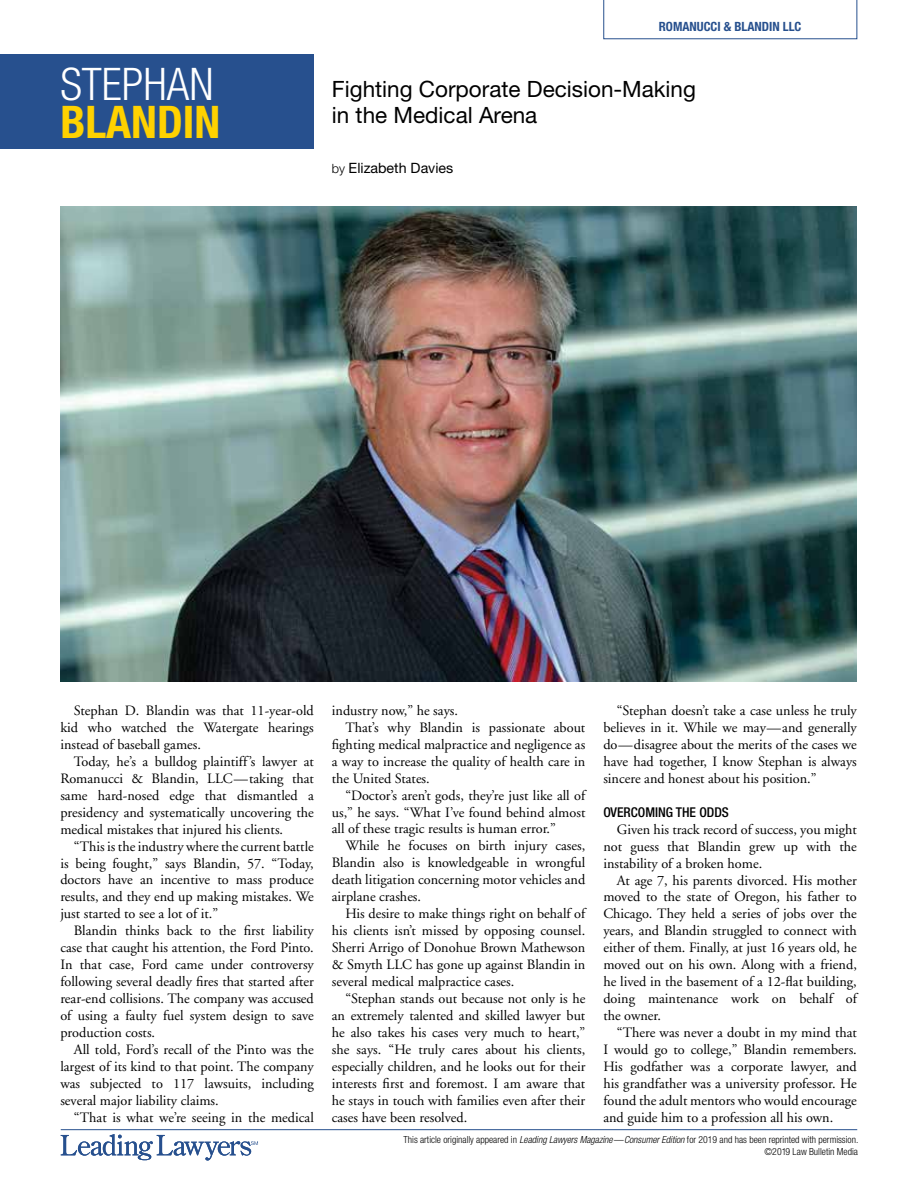
<style>
.page{position:relative;width:918px;height:1188px;background:#fff}
.page>*{position:absolute;margin:0;border:0;box-sizing:border-box;transform-origin:0 0}
.t1{font:300 condensed 45px "Helvetica Neue";color:#fff}
.t2{font:700 condensed 45px "Helvetica Neue";color:#ffd200}
.t3{font:22.5px/25.5px "Helvetica Neue";color:#000}
.t4{font:14.25px/17px "Adobe Garamond";color:#000;text-align:justify}
.t5{font:14.25px "Helvetica Neue";color:#000}
.t6{font:500 condensed 13.5px "Helvetica Neue";color:#000}
.t7{font:700 condensed 12.75px "Helvetica Neue";color:#27508e}
.t8{font:300 condensed 9.75px/11.7px "Helvetica Neue";color:#000;text-align:right}
.s1{font-weight:300;font-size:12.75px}
.s2{font-style:italic}
</style>
<div class="page">
<svg style="left:61px;top:1134px;width:197px;height:27px"></svg>
<hr style="left:61px;top:1129px;width:796px;height:1px;background:#27508e">
<svg style="left:603px;top:0;width:254px;height:39px"></svg>
<img style="left:60px;top:207px;width:797px;height:474px">
<div style="left:0;top:54px;width:314px;height:94px;background:#27508e"></div>
<h1 class="t1" style="left:60px;top:59px;width:155px">STEPHAN</h1>
<h1 class="t2" style="left:60px;top:95px;width:161px">BLANDIN</h1>
<p class="t7" style="left:659px;top:18px;width:144px">ROMANUCCI &amp; BLANDIN LLC</p>
<h2 class="t3" style="left:332px;top:76px;width:366px">Fighting Corporate Decision-Making in the Medical Arena</h2>
<p class="t5" style="left:332px;top:159px;width:123px"><span class="s1">by</span> Elizabeth Davies</p>
<p class="t4" style="left:60px;top:702px;width:255px;text-indent:13px">Stephan D. Blandin was that 11-year-old kid who watched the Watergate hearings instead of baseball games.</p>
<p class="t4" style="left:60px;top:753px;width:255px;text-indent:13px">Today, he’s a bulldog plaintiff’s lawyer at Romanucci &amp; Blandin, LLC—taking that same hard-nosed edge that dismantled a presidency and systematically uncovering the medical mistakes that injured his clients.</p>
<p class="t4" style="left:60px;top:838px;width:255px;text-indent:13px">“This is the industry where the current battle is being fought,” says Blandin, 57. “Today, doctors have an incentive to mass produce results, and they end up making mistakes. We just started to see a lot of it.”</p>
<p class="t4" style="left:60px;top:923px;width:255px;text-indent:13px">Blandin thinks back to the first liability case that caught his attention, the Ford Pinto.<br>In that case, Ford came under controversy following several deadly fires that started after rear-end collisions. The company was accused of using a faulty fuel system design to save production costs.</p>
<p class="t4" style="left:60px;top:1041px;width:255px;text-indent:13px">All told, Ford’s recall of the Pinto was the largest of its kind to that point. The company was subjected to 117 lawsuits, including several major liability claims.</p>
<p class="t4" style="left:74px;top:1109px;width:241px">“That is what we’re seeing in the medical</p>
<p class="t4" style="left:332px;top:702px;width:128px">industry now,” he says.</p>
<p class="t4" style="left:345px;top:719px;width:241px">That’s why Blandin is passionate about</p>
<p class="t4" style="left:332px;top:736px;width:255px">fighting medical malpractice and negligence as</p>
<p class="t4" style="left:332px;top:753px;width:255px">a way to increase the quality of health care in</p>
<p class="t4" style="left:332px;top:770px;width:99px">the United States.</p>
<p class="t4" style="left:345px;top:787px;width:241px">“Doctor’s aren’t gods, they’re just like all of</p>
<p class="t4" style="left:332px;top:804px;width:255px">us,” he says. “What I’ve found behind almost</p>
<p class="t4" style="left:332px;top:821px;width:226px">all of these tragic results is human error.”</p>
<p class="t4" style="left:345px;top:838px;width:242px">While he focuses on birth injury cases,</p>
<p class="t4" style="left:332px;top:855px;width:255px">Blandin also is knowledgeable in wrongful</p>
<p class="t4" style="left:332px;top:872px;width:255px">death litigation concerning motor vehicles and</p>
<p class="t4" style="left:332px;top:889px;width:91px">airplane crashes.</p>
<p class="t4" style="left:345px;top:906px;width:242px">His desire to make things right on behalf of</p>
<p class="t4" style="left:332px;top:923px;width:255px">his clients isn’t missed by opposing counsel.</p>
<p class="t4" style="left:332px;top:939px;width:255px">Sherri Arrigo of Donohue Brown Mathewson</p>
<p class="t4" style="left:332px;top:956px;width:255px">&amp; Smyth LLC has gone up against Blandin in</p>
<p class="t4" style="left:332px;top:973px;width:184px">several medical malpractice cases.</p>
<p class="t4" style="left:345px;top:990px;width:242px">“Stephan stands out because not only is he</p>
<p class="t4" style="left:332px;top:1007px;width:255px">an extremely talented and skilled lawyer but</p>
<p class="t4" style="left:332px;top:1024px;width:255px">he also takes his cases very much to heart,”</p>
<p class="t4" style="left:332px;top:1041px;width:255px">she says. “He truly cares about his clients,</p>
<p class="t4" style="left:332px;top:1058px;width:255px">especially children, and he looks out for their</p>
<p class="t4" style="left:332px;top:1075px;width:255px">interests first and foremost. I am aware that</p>
<p class="t4" style="left:332px;top:1092px;width:255px">he stays in touch with families even after their</p>
<p class="t4" style="left:332px;top:1109px;width:137px">cases have been resolved.</p>
<p class="t4" style="left:603px;top:702px;width:255px;text-indent:13px">“Stephan doesn’t take a case unless he truly believes in it. While we may—and generally do—disagree about the merits of the cases we have had together, I know Stephan is always sincere and honest about his position.”</p>
<p class="t6" style="left:603px;top:804px;width:127px">OVERCOMING THE ODDS</p>
<p class="t4" style="left:603px;top:821px;width:255px;text-indent:13px">Given his track record of success, you might not guess that Blandin grew up with the instability of a broken home.</p>
<p class="t4" style="left:603px;top:872px;width:255px;text-indent:13px">At age 7, his parents divorced. His mother moved to the state of Oregon, his father to Chicago. They held a series of jobs over the years, and Blandin struggled to connect with either of them. Finally, at just 16 years old, he moved out on his own. Along with a friend, he lived in the basement of a 12-flat building, doing maintenance work on behalf of the owner.</p>
<p class="t4" style="left:603px;top:1024px;width:255px;text-indent:13px">“There was never a doubt in my mind that I would go to college,” Blandin remembers.<br>His godfather was a corporate lawyer, and his grandfather was a university professor. He found the adult mentors who would encourage and guide him to a profession all his own.</p>
<p class="t8" style="left:404px;top:1134px;width:456px">This article originally appeared in <span class="s2">Leading Lawyers Magazine—Consumer Edition</span> for 2019 and has been reprinted with permission. ©2019 Law Bulletin Media</p>
</div>
